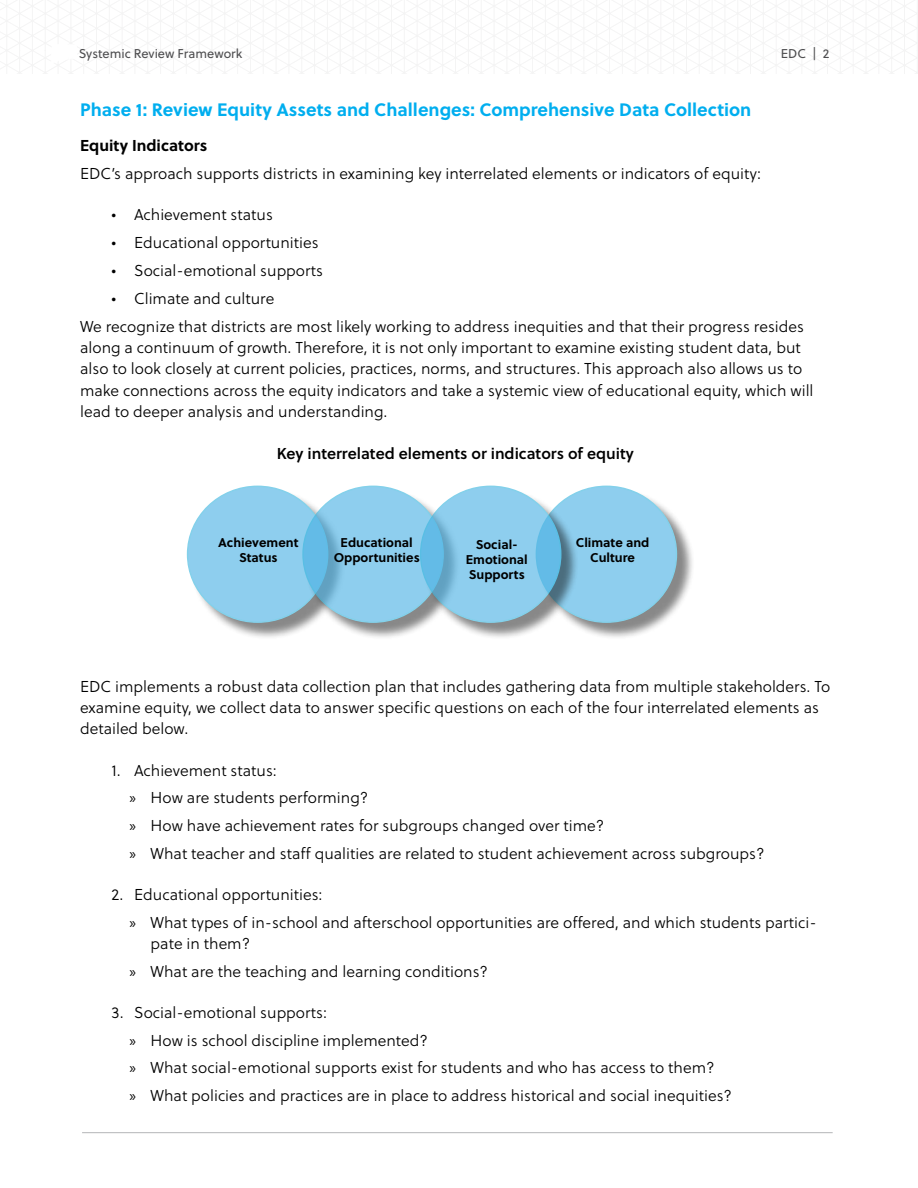
<style>
.page{position:relative;width:918px;height:1188px;background:#fff}
.page>*{position:absolute;margin:0;border:0;box-sizing:border-box;transform-origin:0 0}
.header_copy2{font:700 18px "Soleil";color:#00aeef}
.body3{font:300 15.75px/21.3px "Soleil";color:#000}
.body3-2{font:600 15.75px "Soleil";color:#000}
.body_bold{font:700 15.75px "Soleil";color:#000}
.Bullet_List{font:700 12.75px "Soleil";color:#000}
.t1{font:12.75px "Soleil";color:#4d4d4f}
.s1{font-family:"Myriad Pro";font-weight:400}
</style>
<div class="page">
<hr style="left:82px;top:1132px;width:751px;height:1px;background:#939598">
<div style="left:189px;top:488px;width:157px;height:152px;background:#000;opacity:.75"></div>
<div style="left:188px;top:486px;width:140px;height:136px;background:#8eceee;border-radius:50%"></div>
<div style="left:305px;top:488px;width:157px;height:152px;background:#000;opacity:.75"></div>
<svg style="left:303px;top:486px;width:140px;height:136px;background:#86c9ea"></svg>
<div style="left:538px;top:488px;width:157px;height:152px;background:#000;opacity:.75"></div>
<div style="left:536px;top:486px;width:140px;height:136px;background:#8eceee;border-radius:50%"></div>
<div style="left:422px;top:488px;width:157px;height:152px;background:#000;opacity:.75"></div>
<svg style="left:421px;top:486px;width:140px;height:136px;background:#84c8ea"></svg>
<p class="t1" style="left:79px;top:44px;width:165px">Systemic Review Framework</p>
<p class="t1" style="left:781px;top:44px;width:50px">EDC | 2</p>
<p class="header_copy2" style="left:80px;top:96px;width:673px">Phase 1: Review Equity Assets and Challenges: Comprehensive Data Collection</p>
<p class="body_bold" style="left:80px;top:133px;width:129px">Equity Indicators</p>
<p class="body3" style="left:80px;top:163px;width:682px">EDC’s approach supports districts in examining key interrelated elements or indicators of equity:</p>
<p class="body3" style="left:112px;top:204px;width:163px">• Achievement status</p>
<p class="body3" style="left:112px;top:232px;width:208px">• Educational opportunities</p>
<p class="body3" style="left:112px;top:259px;width:213px">• Social-emotional supports</p>
<p class="body3" style="left:112px;top:287px;width:164px">• Climate and culture</p>
<p class="body3" style="left:80px;top:315px;width:735px">We recognize that districts are most likely working to address inequities and that their progress resides along a continuum of growth. Therefore, it is not only important to examine existing student data, but also to look closely at current policies, practices, norms, and structures. This approach also allows us to make connections across the equity indicators and take a systemic view of educational equity, which will lead to deeper analysis and understanding.</p>
<p class="body3-2" style="left:277px;top:441px;width:359px">Key interrelated elements or indicators of equity</p>
<p class="Bullet_List" style="left:218px;top:533px;width:82px">Achievement</p>
<p class="Bullet_List" style="left:239px;top:548px;width:40px">Status</p>
<p class="Bullet_List" style="left:341px;top:533px;width:74px">Educational</p>
<p class="Bullet_List" style="left:334px;top:548px;width:88px">Opportunities</p>
<p class="Bullet_List" style="left:476px;top:534px;width:44px">Social-</p>
<p class="Bullet_List" style="left:466px;top:549px;width:63px">Emotional</p>
<p class="Bullet_List" style="left:469px;top:565px;width:58px">Supports</p>
<p class="Bullet_List" style="left:576px;top:533px;width:75px">Climate and</p>
<p class="Bullet_List" style="left:590px;top:548px;width:46px">Culture</p>
<p class="body3" style="left:80px;top:675px;width:752px">EDC implements a robust data collection plan that includes gathering data from multiple stakeholders. To examine equity, we collect data to answer specific questions on each of the four interrelated elements as detailed below.</p>
<p class="body3" style="left:112px;top:759px;width:167px">1. Achievement status:</p>
<p class="body3" style="left:130px;top:787px;width:240px"><span class="s1">»</span> How are students performing?</p>
<p class="body3" style="left:130px;top:815px;width:476px"><span class="s1">»</span> How have achievement rates for subgroups changed over time?</p>
<p class="body3" style="left:130px;top:843px;width:636px"><span class="s1">»</span> What teacher and staff qualities are related to student achievement across subgroups?</p>
<p class="body3" style="left:112px;top:884px;width:212px">2. Educational opportunities:</p>
<p class="body3" style="left:151px;top:912px;width:668px;text-indent:-21px"><span class="s1">»</span> What types of in-school and afterschool opportunities are offered, and which students partici&shy;pate in them?</p>
<p class="body3" style="left:130px;top:960px;width:360px"><span class="s1">»</span> What are the teaching and learning conditions?</p>
<p class="body3" style="left:112px;top:1002px;width:217px">3. Social-emotional supports:</p>
<p class="body3" style="left:130px;top:1029px;width:300px"><span class="s1">»</span> How is school discipline implemented?</p>
<p class="body3" style="left:130px;top:1057px;width:586px"><span class="s1">»</span> What social-emotional supports exist for students and who has access to them?</p>
<p class="body3" style="left:130px;top:1085px;width:604px"><span class="s1">»</span> What policies and practices are in place to address historical and social inequities?</p>
</div>
